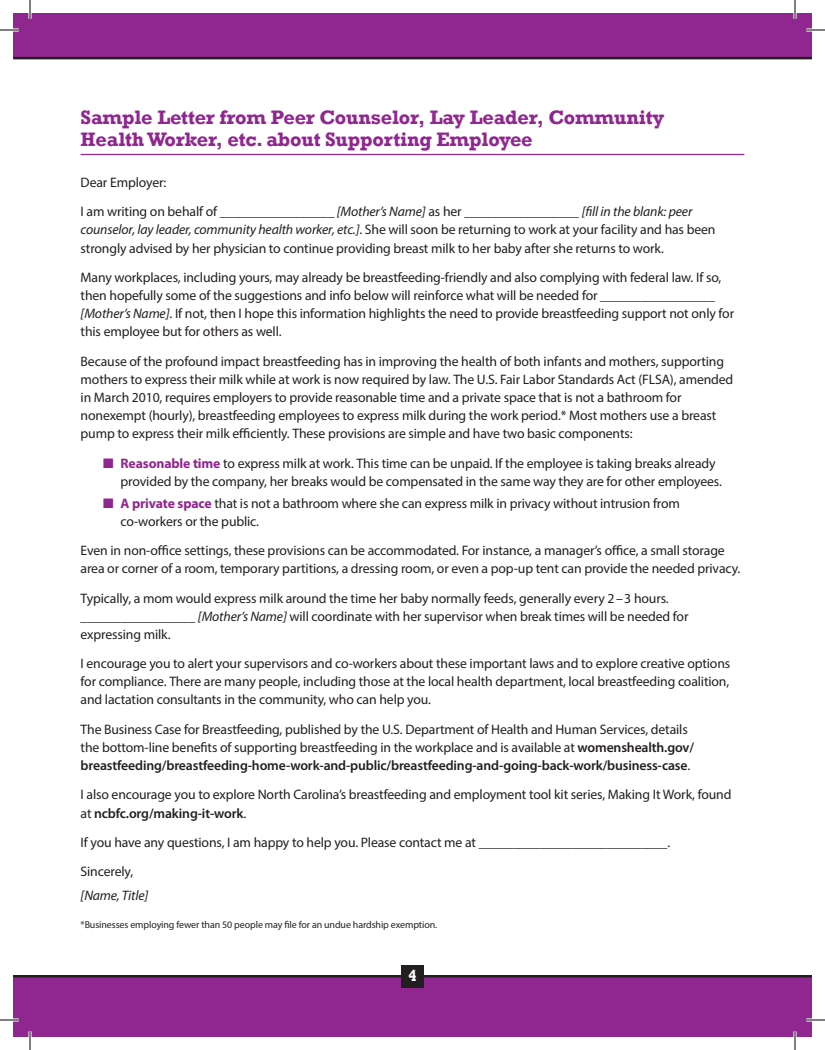
<style>
.page{position:relative;width:825px;height:1050px;background:#fff}
.page>*{position:absolute;margin:0;border:0;box-sizing:border-box;transform-origin:0 0}
.t1{font:700 20px/22.5px "Rockwell";letter-spacing:-.01em;color:#90268f}
.t2{font:700 16.25px "Rockwell";color:#fff;scale:.9 1}
.t3{font:13.75px/18.1px "Myriad Pro";letter-spacing:-.01em;color:#231f20}
.t4{font:italic 13.75px "Myriad Pro";letter-spacing:-.01em;color:#231f20}
.t5{font:10px "Myriad Pro";letter-spacing:-.01em;color:#231f20}
.s1{font-style:italic}
.s2{color:#90268f}
.s3{font-weight:700;color:#90268f}
.s4{font-weight:600}
</style>
<div class="page">
<div style="left:13px;top:13px;width:782px;height:45px;background:#90268f"></div>
<div style="left:13px;top:975px;width:782px;height:62px;background:#90268f"></div>
<div style="left:795px;top:13px;width:17px;height:45px;background:#90268f"></div>
<div style="left:795px;top:975px;width:17px;height:62px;background:#90268f"></div>
<hr style="left:13px;top:57px;width:782px;height:2px;background:#231f20">
<hr style="left:13px;top:975px;width:782px;height:3px;background:#231f20">
<svg style="left:795px;top:57px;width:17px;height:2px"></svg>
<hr style="left:795px;top:975px;width:17px;height:3px;background:#231f20">
<div style="left:401px;top:965px;width:23px;height:23px;background:#231f20"></div>
<hr style="left:81px;top:154px;width:663px;height:1px;background:#90268f">
<svg style="left:0;top:28px;width:19px;height:4px"></svg>
<svg style="left:806px;top:28px;width:19px;height:4px"></svg>
<svg style="left:0;top:1018px;width:19px;height:4px"></svg>
<svg style="left:806px;top:1018px;width:19px;height:4px"></svg>
<svg style="left:28px;top:0;width:4px;height:19px"></svg>
<svg style="left:28px;top:1031px;width:4px;height:19px"></svg>
<svg style="left:793px;top:0;width:4px;height:19px"></svg>
<svg style="left:793px;top:1031px;width:4px;height:19px"></svg>
<svg style="left:0;top:30px;width:19px;height:1px"></svg>
<svg style="left:806px;top:30px;width:19px;height:1px"></svg>
<svg style="left:0;top:1020px;width:19px;height:1px"></svg>
<svg style="left:806px;top:1020px;width:19px;height:1px"></svg>
<svg style="left:30px;top:0;width:1px;height:19px"></svg>
<svg style="left:30px;top:1031px;width:1px;height:19px"></svg>
<svg style="left:795px;top:0;width:1px;height:19px"></svg>
<svg style="left:795px;top:1031px;width:1px;height:19px"></svg>
<h1 class="t1" style="left:81px;top:106px;width:585px">Sample Letter from Peer Counselor, Lay Leader, Community<br>Health Worker, etc. about Supporting Employee</h1>
<p class="t3" style="left:81px;top:167px;width:613px;line-height:29.4px">Dear Employer:<br>I am writing on behalf of _________________ <span class="s1">[Mother’s Name]</span> as her _________________ <span class="s1">[fill in the blank: peer</span></p>
<p class="t3" style="left:81px;top:221px;width:636px"><span class="s1">counselor, lay leader, community health worker, etc.]</span>. She will soon be returning to work at your facility and has been strongly advised by her physician to continue providing breast milk to her baby after she returns to work.</p>
<p class="t3" style="left:81px;top:268px;width:655px">Many workplaces, including yours, may already be breastfeeding-friendly and also complying with federal law. If so, then hopefully some of the suggestions and info below will reinforce what will be needed for _________________ <span class="s1">[Mother’s Name]</span>. If not, then I hope this information highlights the need to provide breastfeeding support not only for this employee but for others as well.</p>
<p class="t3" style="left:81px;top:352px;width:654px">Because of the profound impact breastfeeding has in improving the health of both infants and mothers, supporting mothers to express their milk while at work is now required by law. The U.S. Fair Labor Standards Act (FLSA), amended in March 2010, requires employers to provide reasonable time and a private space that is not a bathroom for nonexempt (hourly), breastfeeding employees to express milk during the work period.* Most mothers use a breast pump to express their milk efficiently. These provisions are simple and have two basic components:</p>
<p class="t3" style="left:121px;top:454px;width:603px;text-indent:-17px"><span class="s2">■</span> <span class="s3">Reasonable time</span> to express milk at work. This time can be unpaid. If the employee is taking breaks already provided by the company, her breaks would be compensated in the same way they are for other employees.</p>
<p class="t3" style="left:121px;top:494px;width:561px;text-indent:-17px"><span class="s2">■</span> <span class="s3">A private space</span> that is not a bathroom where she can express milk in privacy without intrusion from co-workers or the public.</p>
<p class="t3" style="left:81px;top:541px;width:661px">Even in non-office settings, these provisions can be accommodated. For instance, a manager’s office, a small storage area or corner of a room, temporary partitions, a dressing room, or even a pop-up tent can provide the needed privacy.</p>
<p class="t3" style="left:81px;top:589px;width:609px">Typically, a mom would express milk around the time her baby normally feeds, generally every 2–3 hours. _________________ <span class="s1">[Mother’s Name]</span> will coordinate with her supervisor when break times will be needed for expressing milk.</p>
<p class="t3" style="left:81px;top:654px;width:651px;text-align:justify">I encourage you to alert your supervisors and co-workers about these important laws and to explore creative options for compliance. There are many people, including those at the local health department, local breastfeeding coalition, and lactation consultants in the community, who can help you.</p>
<p class="t3" style="left:81px;top:720px;width:615px">The Business Case for Breastfeeding, published by the U.S. Department of Health and Human Services, details the bottom-line benefits of supporting breastfeeding in the workplace and is available at <span class="s4">womenshealth.gov/ breastfeeding/breastfeeding-home-work-and-public/breastfeeding-and-going-back-work/business-case</span>.</p>
<p class="t3" style="left:81px;top:786px;width:652px">I also encourage you to explore North Carolina’s breastfeeding and employment tool kit series, Making It Work, found at <span class="s4">ncbfc.org/making-it-work</span>.</p>
<p class="t3" style="left:81px;top:827px;width:591px;line-height:29.4px">If you have any questions, I am happy to help you. Please contact me at ____________________________.<br>Sincerely,</p>
<p class="t4" style="left:81px;top:887px;width:69px">[Name, Title]</p>
<p class="t5" style="left:81px;top:918px;width:358px">*Businesses employing fewer than 50 people may file for an undue hardship exemption.</p>
<p class="t2" style="left:408px;top:966px;width:10px">4</p>
</div>
